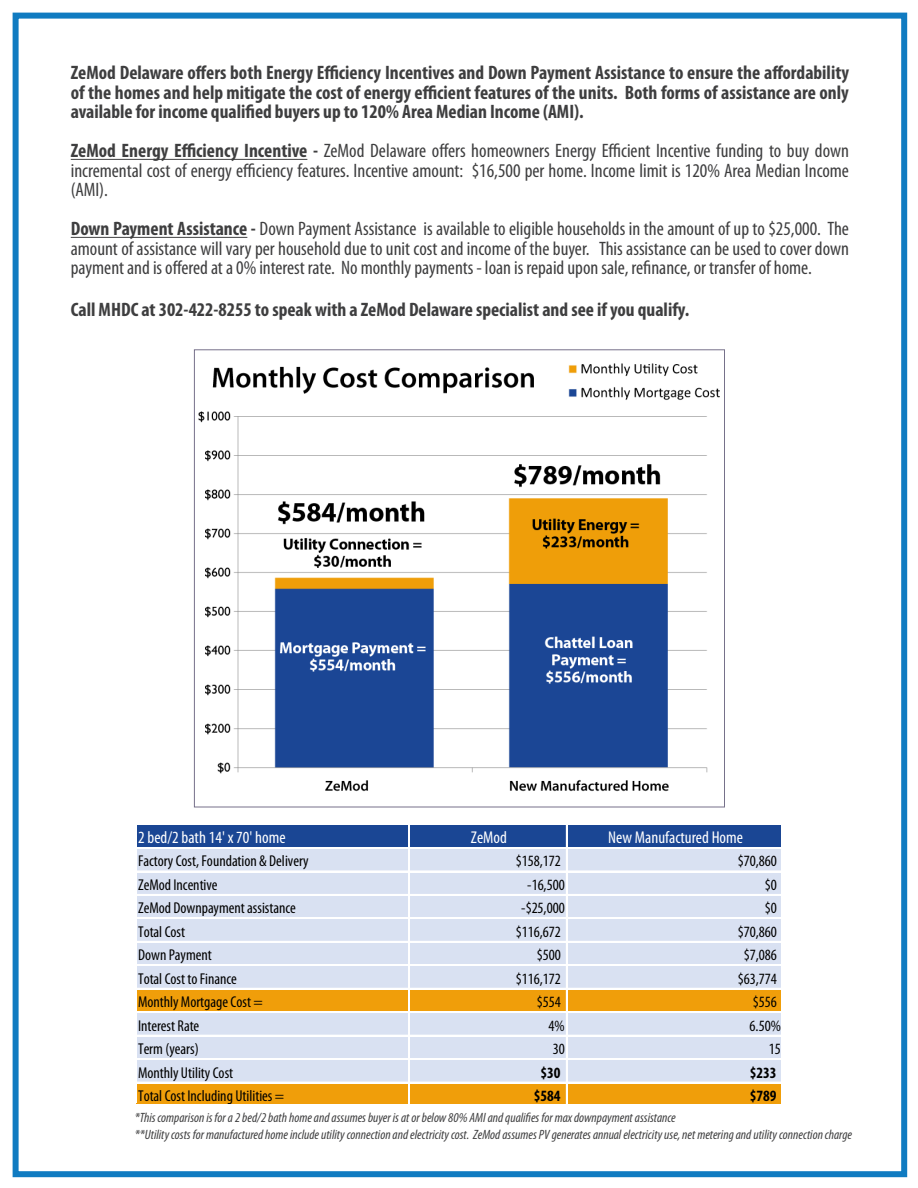
<style>
.page{position:relative;width:918px;height:1188px;background:#fff}
.page>*{position:absolute;margin:0;border:0;box-sizing:border-box;transform-origin:0 0}
.t1{font:condensed 19.5px/19.5px "Myriad Pro";color:#3e3e3f;text-align:justify}
.t2{font:700 condensed 19.5px/19.5px "Myriad Pro";color:#3e3e3f;text-align:justify}
.t3{font:condensed 17.1px "Myriad Pro";color:#fff}
.t4{font:condensed 15.75px "Myriad Pro";color:#000}
.t5{font:700 condensed 15.75px "Myriad Pro";color:#000}
.t6{font:italic condensed 13.5px "Myriad Pro";color:#3e3e3f}
.s1{font-weight:700}
</style>
<div class="page">
<div style="left:13px;top:13px;width:894px;height:1164px;border:6px solid #107bc1"></div>
<hr style="left:71px;top:159px;width:236px;height:1px;background:#3e3e3f">
<hr style="left:71px;top:237px;width:176px;height:1px;background:#3e3e3f">
<div style="left:137px;top:825px;width:644px;height:23px;background:#1a4694"></div>
<div style="left:137px;top:848px;width:644px;height:141px;background:#d9e1f2"></div>
<div style="left:137px;top:989px;width:644px;height:23px;background:#f09e0a"></div>
<div style="left:137px;top:1012px;width:644px;height:71px;background:#d9e1f2"></div>
<div style="left:137px;top:1083px;width:644px;height:20px;background:#f09e0a"></div>
<hr style="left:409px;top:825px;width:1px;height:278px;background:#fff">
<hr style="left:566px;top:825px;width:2px;height:278px;background:#fff">
<hr style="left:137px;top:847px;width:644px;height:2px;background:#fff">
<hr style="left:137px;top:871px;width:644px;height:1px;background:#fff">
<hr style="left:137px;top:894px;width:644px;height:2px;background:#fff">
<hr style="left:137px;top:918px;width:644px;height:1px;background:#fff">
<hr style="left:137px;top:941px;width:644px;height:2px;background:#fff">
<hr style="left:137px;top:965px;width:644px;height:1px;background:#fff">
<hr style="left:137px;top:988px;width:644px;height:2px;background:#fff">
<hr style="left:137px;top:1011px;width:644px;height:1px;background:#fff">
<hr style="left:137px;top:1012px;width:644px;height:1px;background:#fff">
<hr style="left:137px;top:1035px;width:644px;height:1px;background:#fff">
<hr style="left:137px;top:1058px;width:644px;height:1px;background:#fff">
<hr style="left:137px;top:1059px;width:644px;height:1px;background:#fff">
<hr style="left:137px;top:1082px;width:644px;height:1px;background:#fff">
<img style="left:198px;top:363px;width:522px;height:429px">
<p class="t2" style="left:71px;top:63px;width:780px">ZeMod Delaware offers both Energy Efficiency Incentives and Down Payment Assistance to ensure the affordability of the homes and help mitigate the cost of energy efficient features of the units. Both forms of assistance are only available for income qualified buyers up to 120% Area Median Income (AMI).</p>
<p class="t1" style="left:71px;top:141px;width:780px"><span class="s1">ZeMod Energy Efficiency Incentive -</span> ZeMod Delaware offers homeowners Energy Efficient Incentive funding to buy down incremental cost of energy efficiency features. Incentive amount: $16,500 per home. Income limit is 120% Area Median Income (AMI).</p>
<p class="t1" style="left:71px;top:219px;width:780px"><span class="s1">Down Payment Assistance -</span> Down Payment Assistance is available to eligible households in the amount of up to $25,000. The amount of assistance will vary per household due to unit cost and income of the buyer. This assistance can be used to cover down payment and is offered at a 0% interest rate. No monthly payments - loan is repaid upon sale, refinance, or transfer of home.</p>
<p class="t2" style="left:71px;top:299px;width:620px">Call MHDC at 302-422-8255 to speak with a ZeMod Delaware specialist and see if you qualify.</p>
<p class="t3" style="left:138px;top:827px;width:149px">2 bed/2 bath 14' x 70' home</p>
<p class="t3" style="left:471px;top:827px;width:37px">ZeMod</p>
<p class="t3" style="left:608px;top:827px;width:136px">New Manufactured Home</p>
<p class="t4" style="left:138px;top:852px;width:172px">Factory Cost, Foundation &amp; Delivery</p>
<p class="t4" style="left:516px;top:852px;width:47px">$158,172</p>
<p class="t4" style="left:738px;top:852px;width:41px">$70,860</p>
<p class="t4" style="left:138px;top:875px;width:81px">ZeMod Incentive</p>
<p class="t4" style="left:527px;top:875px;width:39px">-16,500</p>
<p class="t4" style="left:765px;top:875px;width:14px">$0</p>
<p class="t4" style="left:138px;top:899px;width:159px">ZeMod Downpayment assistance</p>
<p class="t4" style="left:521px;top:899px;width:45px">-$25,000</p>
<p class="t4" style="left:765px;top:899px;width:14px">$0</p>
<p class="t4" style="left:138px;top:922px;width:49px">Total Cost</p>
<p class="t4" style="left:516px;top:922px;width:47px">$116,672</p>
<p class="t4" style="left:738px;top:922px;width:41px">$70,860</p>
<p class="t4" style="left:138px;top:945px;width:75px">Down Payment</p>
<p class="t4" style="left:537px;top:945px;width:26px">$500</p>
<p class="t4" style="left:744px;top:945px;width:35px">$7,086</p>
<p class="t4" style="left:138px;top:969px;width:101px">Total Cost to Finance</p>
<p class="t4" style="left:516px;top:969px;width:47px">$116,172</p>
<p class="t4" style="left:738px;top:969px;width:41px">$63,774</p>
<p class="t4" style="left:138px;top:992px;width:126px">Monthly Mortgage Cost =</p>
<p class="t4" style="left:537px;top:992px;width:26px">$554</p>
<p class="t4" style="left:753px;top:992px;width:26px">$556</p>
<p class="t4" style="left:138px;top:1016px;width:63px">Interest Rate</p>
<p class="t4" style="left:549px;top:1016px;width:18px">4%</p>
<p class="t4" style="left:750px;top:1016px;width:33px">6.50%</p>
<p class="t4" style="left:138px;top:1039px;width:62px">Term (years)</p>
<p class="t4" style="left:553px;top:1039px;width:14px">30</p>
<p class="t4" style="left:769px;top:1039px;width:14px">15</p>
<p class="t4" style="left:138px;top:1063px;width:97px">Monthly Utility Cost</p>
<p class="t5" style="left:540px;top:1062px;width:22px">$30</p>
<p class="t5" style="left:750px;top:1062px;width:28px">$233</p>
<p class="t4" style="left:138px;top:1086px;width:148px">Total Cost Including Utilities =</p>
<p class="t5" style="left:534px;top:1086px;width:28px">$584</p>
<p class="t5" style="left:750px;top:1086px;width:28px">$789</p>
<p class="t6" style="left:135px;top:1109px;width:543px">*This comparison is for a 2 bed/2 bath home and assumes buyer is at or below 80% AMI and qualifies for max downpayment assistance</p>
<p class="t6" style="left:135px;top:1126px;width:719px">**Utility costs for manufactured home include utility connection and electricity cost. ZeMod assumes PV generates annual electricity use, net metering and utility connection charge</p>
</div>
